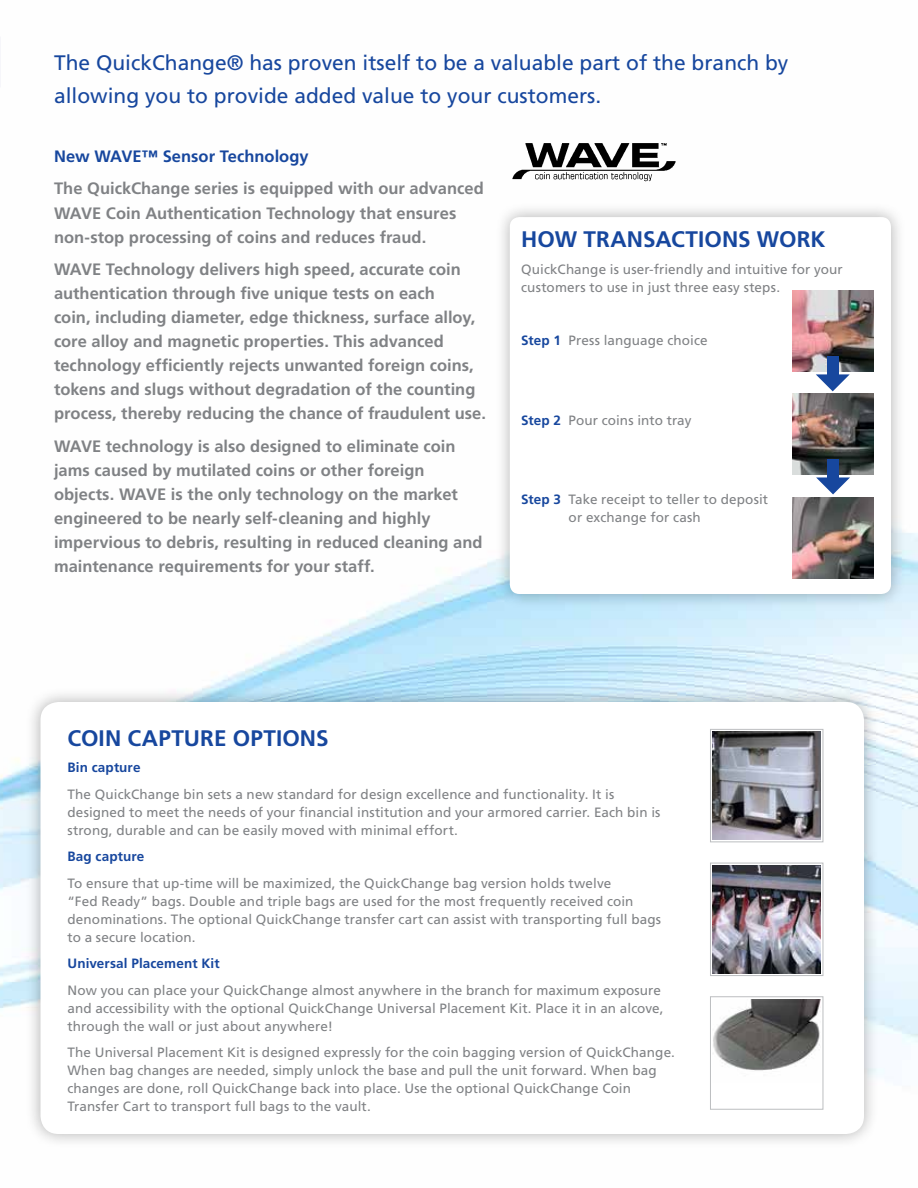
<style>
.page{position:relative;width:918px;height:1188px;background:#fff}
.page>*{position:absolute;margin:0;border:0;box-sizing:border-box;transform-origin:0 0}
.t1{font:700 22.5px "Frutiger LT Std";letter-spacing:.005em;color:#17479e}
.t2{font:21px/33px "Frutiger LT Std";color:#17479e}
.t3{font:700 16.5px/24px "Frutiger LT Std";color:#808285}
.t4{font:700 16.5px "Frutiger LT Std";color:#17479e}
.t5{font:13.5px/18px "Frutiger LT Std";letter-spacing:.005em;color:#808285}
.t6{font:700 13.5px "Frutiger LT Std";letter-spacing:.01em;color:#17479e}
.s1{font-weight:700;color:#17479e}
</style>
<div class="page">
<img style="left:0;top:533px;width:918px;height:542px">
<div style="left:25px;top:687px;width:855px;height:463px;background:#000;opacity:.3"></div>
<div style="left:40px;top:702px;width:824px;height:432px;background:#fff;border-radius:18px"></div>
<div style="left:495px;top:202px;width:411px;height:408px;background:#000;opacity:.3"></div>
<div style="left:510px;top:217px;width:381px;height:377px;background:#fff;border-radius:10px"></div>
<div style="left:710px;top:729px;width:113px;height:113px;border:1px solid #bcbec0"></div>
<img style="left:713px;top:732px;width:108px;height:108px">
<img style="left:713px;top:865px;width:108px;height:108px">
<div style="left:710px;top:863px;width:113px;height:113px;border:1px solid #bcbec0"></div>
<div style="left:710px;top:996px;width:113px;height:114px;border:1px solid #bcbec0"></div>
<img style="left:713px;top:999px;width:108px;height:72px">
<img style="left:792px;top:291px;width:81px;height:81px">
<img style="left:792px;top:394px;width:81px;height:81px">
<img style="left:792px;top:497px;width:81px;height:81px">
<div style="left:827px;top:356px;width:12px;height:19px;background:#17479e"></div>
<svg style="left:816px;top:374px;width:34px;height:17px"></svg>
<div style="left:827px;top:459px;width:12px;height:19px;background:#17479e"></div>
<svg style="left:816px;top:477px;width:34px;height:17px"></svg>
<img style="left:512px;top:143px;width:164px;height:39px">
<h2 class="t2" style="left:54px;top:46px;width:736px">The QuickChange® has proven itself to be a valuable part of the branch by allowing you to provide added value to your customers.</h2>
<p class="t4" style="left:54px;top:147px;width:256px">New WAVE™ Sensor Technology</p>
<p class="t3" style="left:54px;top:177px;width:431px">The QuickChange series is equipped with our advanced<br>WAVE Coin Authentication Technology that ensures non-stop processing of coins and reduces fraud.</p>
<p class="t3" style="left:54px;top:257px;width:434px">WAVE Technology delivers high speed, accurate coin authentication through five unique tests on each<br>coin, including diameter, edge thickness, surface alloy, core alloy and magnetic properties. This advanced technology efficiently rejects unwanted foreign coins, tokens and slugs without degradation of the counting process, thereby reducing the chance of fraudulent use.</p>
<p class="t3" style="left:54px;top:434px;width:430px">WAVE technology is also designed to eliminate coin jams caused by mutilated coins or other foreign objects. WAVE is the only technology on the market engineered to be nearly self-cleaning and highly impervious to debris, resulting in reduced cleaning and maintenance requirements for your staff.</p>
<h1 class="t1" style="left:521px;top:226px;width:306px">HOW TRANSACTIONS WORK</h1>
<p class="t5" style="left:521px;top:260px;width:323px">QuickChange is user-friendly and intuitive for your customers to use in just three easy steps.</p>
<p class="t5" style="left:521px;top:331px;width:188px"><span class="s1">Step 1</span> Press language choice</p>
<p class="t5" style="left:521px;top:411px;width:172px"><span class="s1">Step 2</span> Pour coins into tray</p>
<p class="t5" style="left:569px;top:490px;width:201px;text-indent:-47px"><span class="s1">Step 3</span> Take receipt to teller to deposit or exchange for cash</p>
<h1 class="t1" style="left:68px;top:725px;width:263px">COIN CAPTURE OPTIONS</h1>
<p class="t6" style="left:68px;top:760px;width:75px">Bin capture</p>
<p class="t5" style="left:68px;top:785px;width:595px">The QuickChange bin sets a new standard for design excellence and functionality. It is designed to meet the needs of your financial institution and your armored carrier. Each bin is strong, durable and can be easily moved with minimal effort.</p>
<p class="t6" style="left:68px;top:849px;width:78px">Bag capture</p>
<p class="t5" style="left:68px;top:874px;width:595px">To ensure that up-time will be maximized, the QuickChange bag version holds twelve<br>“Fed Ready” bags. Double and triple bags are used for the most frequently received coin denominations. The optional QuickChange transfer cart can assist with transporting full bags to a secure location.</p>
<p class="t6" style="left:68px;top:956px;width:154px">Universal Placement Kit</p>
<p class="t5" style="left:68px;top:981px;width:598px">Now you can place your QuickChange almost anywhere in the branch for maximum exposure and accessibility with the optional QuickChange Universal Placement Kit. Place it in an alcove, through the wall or just about anywhere!</p>
<p class="t5" style="left:68px;top:1044px;width:609px">The Universal Placement Kit is designed expressly for the coin bagging version of QuickChange.<br>When bag changes are needed, simply unlock the base and pull the unit forward. When bag changes are done, roll QuickChange back into place. Use the optional QuickChange Coin Transfer Cart to transport full bags to the vault.</p>
</div>
